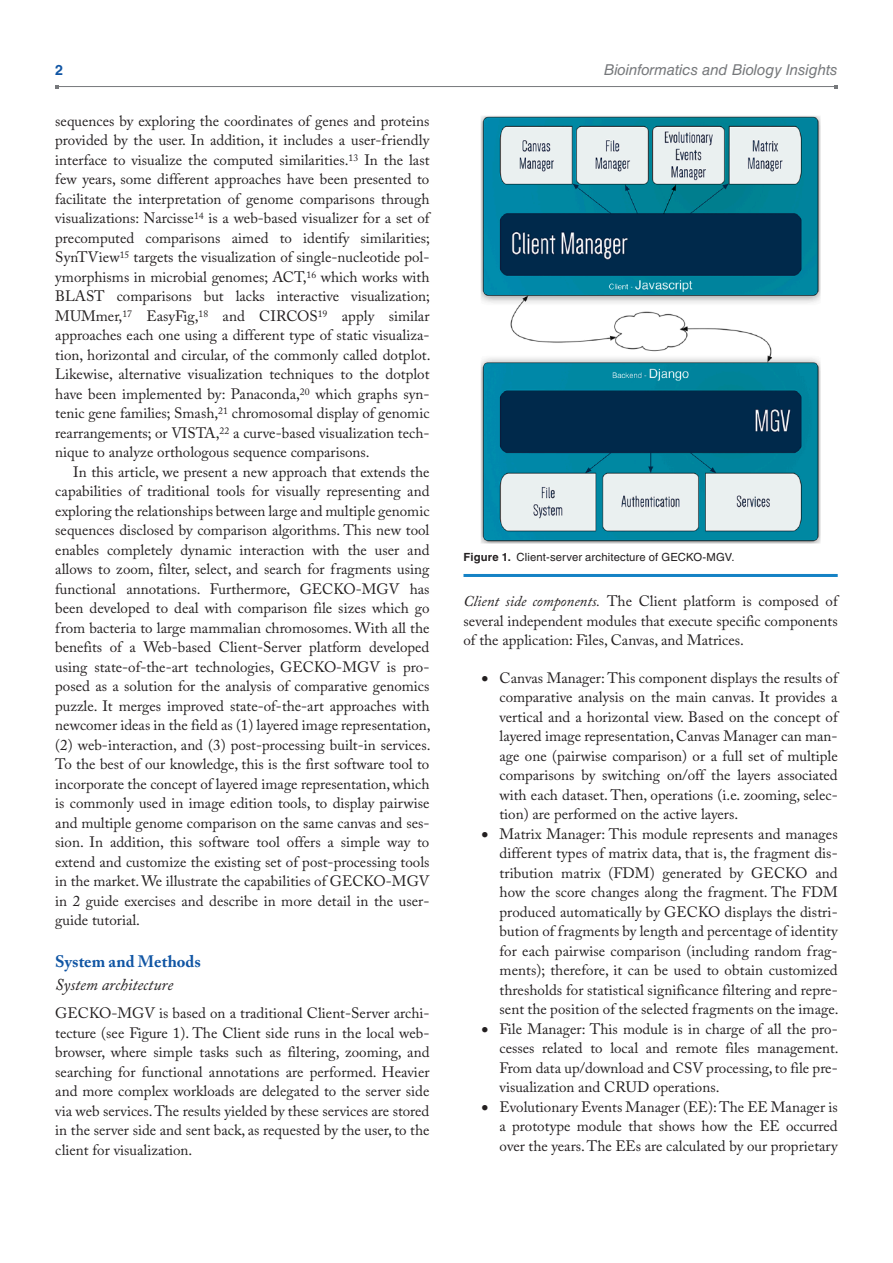
<style>
.page{position:relative;width:893px;height:1263px;background:#fff}
.page>*{position:absolute;margin:0;border:0;box-sizing:border-box;transform-origin:0 0}
.t1{font:italic 16.5px "Adobe Caslon Pro";color:#231f20}
.t2{font:700 16.5px "Adobe Caslon Pro";letter-spacing:.005em;color:#1055a4}
.t3{font:15px/19.5px "Adobe Caslon Pro";color:#231f20;text-align:justify}
.t4{font:italic 15px "Helvetica LT Std";letter-spacing:-.005em;color:#76787b}
.t5{font:700 14.25px "Helvetica LT Std";color:#1055a4}
.t6{font:11.25px "Helvetica LT Std";letter-spacing:.01em;color:#231f20}
.s1{font-weight:700}
.s2{font-style:italic}
</style>
<div class="page">
<hr style="left:57px;top:86px;width:779px;height:1px;background:#76787b">
<hr style="left:463px;top:574px;width:375px;height:3px;background:#1582c5">
<img style="left:481px;top:116px;width:340px;height:428px">
<p class="t5" style="left:55px;top:61px;width:9px">2</p>
<p class="t4" style="left:604px;top:61px;width:235px">Bioinformatics and Biology Insights</p>
<p class="t3" style="left:55px;top:111px;width:377px">sequences by exploring the coordinates of genes and proteins provided by the user. In addition, it includes a user-friendly interface to visualize the computed similarities.<sup>13</sup> In the last few years, some different approaches have been presented to facilitate the interpretation of genome comparisons through visualizations: Narcisse<sup>14</sup> is a web-based visualizer for a set of precomputed comparisons aimed to identify similarities; SynTView<sup>15</sup> targets the visualization of single-nucleotide pol&shy;ymorphisms in microbial genomes; ACT,<sup>16</sup> which works with BLAST comparisons but lacks interactive visualization; MUMmer,<sup>17</sup> EasyFig,<sup>18</sup> and CIRCOS<sup>19</sup> apply similar approaches each one using a different type of static visualiza&shy;tion, horizontal and circular, of the commonly called dotplot.<br>Likewise, alternative visualization techniques to the dotplot have been implemented by: Panaconda,<sup>20</sup> which graphs syn&shy;tenic gene families; Smash,<sup>21</sup> chromosomal display of genomic rearrangements; or VISTA,<sup>22</sup> a curve-based visualization tech&shy;nique to analyze orthologous sequence comparisons.</p>
<p class="t3" style="left:55px;top:462px;width:377px;text-indent:18px">In this article, we present a new approach that extends the capabilities of traditional tools for visually representing and exploring the relationships between large and multiple genomic sequences disclosed by comparison algorithms. This new tool enables completely dynamic interaction with the user and allows to zoom, filter, select, and search for fragments using functional annotations. Furthermore, GECKO-MGV has been developed to deal with comparison file sizes which go from bacteria to large mammalian chromosomes. With all the benefits of a Web-based Client-Server platform developed using state-of-the-art technologies, GECKO-MGV is pro&shy;posed as a solution for the analysis of comparative genomics puzzle. It merges improved state-of-the-art approaches with newcomer ideas in the field as (1) layered image representation, (2) web-interaction, and (3) post-processing built-in services.<br>To the best of our knowledge, this is the first software tool to incorporate the concept of layered image representation, which is commonly used in image edition tools, to display pairwise and multiple genome comparison on the same canvas and ses&shy;sion. In addition, this software tool offers a simple way to extend and customize the existing set of post-processing tools in the market. We illustrate the capabilities of GECKO-MGV in 2 guide exercises and describe in more detail in the user&shy;guide tutorial.</p>
<p class="t2" style="left:55px;top:952px;width:147px">System and Methods</p>
<p class="t1" style="left:55px;top:974px;width:119px">System architecture</p>
<p class="t3" style="left:55px;top:1003px;width:376px">GECKO-MGV is based on a traditional Client-Server archi&shy;tecture (see Figure 1). The Client side runs in the local web&shy;browser, where simple tasks such as filtering, zooming, and searching for functional annotations are performed. Heavier and more complex workloads are delegated to the server side via web services. The results yielded by these services are stored in the server side and sent back, as requested by the user, to the client for visualization.</p>
<p class="t6" style="left:463px;top:551px;width:273px"><span class="s1">Figure 1.</span> Client-server architecture of GECKO-MGV.</p>
<p class="t3" style="left:463px;top:591px;width:376px"><span class="s2">Client side components.</span> The Client platform is composed of several independent modules that execute specific components of the application: Files, Canvas, and Matrices.</p>
<p class="t3" style="left:499px;top:668px;width:340px;text-indent:-18px">• Canvas Manager: This component displays the results of comparative analysis on the main canvas. It provides a vertical and a horizontal view. Based on the concept of layered image representation, Canvas Manager can man&shy;age one (pairwise comparison) or a full set of multiple comparisons by switching on/off the layers associated with each dataset. Then, operations (i.e. zooming, selec&shy;tion) are performed on the active layers.</p>
<p class="t3" style="left:499px;top:824px;width:341px;text-indent:-18px">• Matrix Manager: This module represents and manages different types of matrix data, that is, the fragment dis&shy;tribution matrix (FDM) generated by GECKO and how the score changes along the fragment. The FDM produced automatically by GECKO displays the distri&shy;bution of fragments by length and percentage of identity for each pairwise comparison (including random frag&shy;ments); therefore, it can be used to obtain customized thresholds for statistical significance filtering and repre&shy;sent the position of the selected fragments on the image.</p>
<p class="t3" style="left:499px;top:1019px;width:341px;text-indent:-18px">• File Manager: This module is in charge of all the pro&shy;cesses related to local and remote files management.<br>From data up/download and CSV processing, to file pre&shy;visualization and CRUD operations.</p>
<p class="t3" style="left:499px;top:1097px;width:340px;text-indent:-18px">• Evolutionary Events Manager (EE): The EE Manager is a prototype module that shows how the EE occurred over the years. The EEs are calculated by our proprietary</p>
</div>
